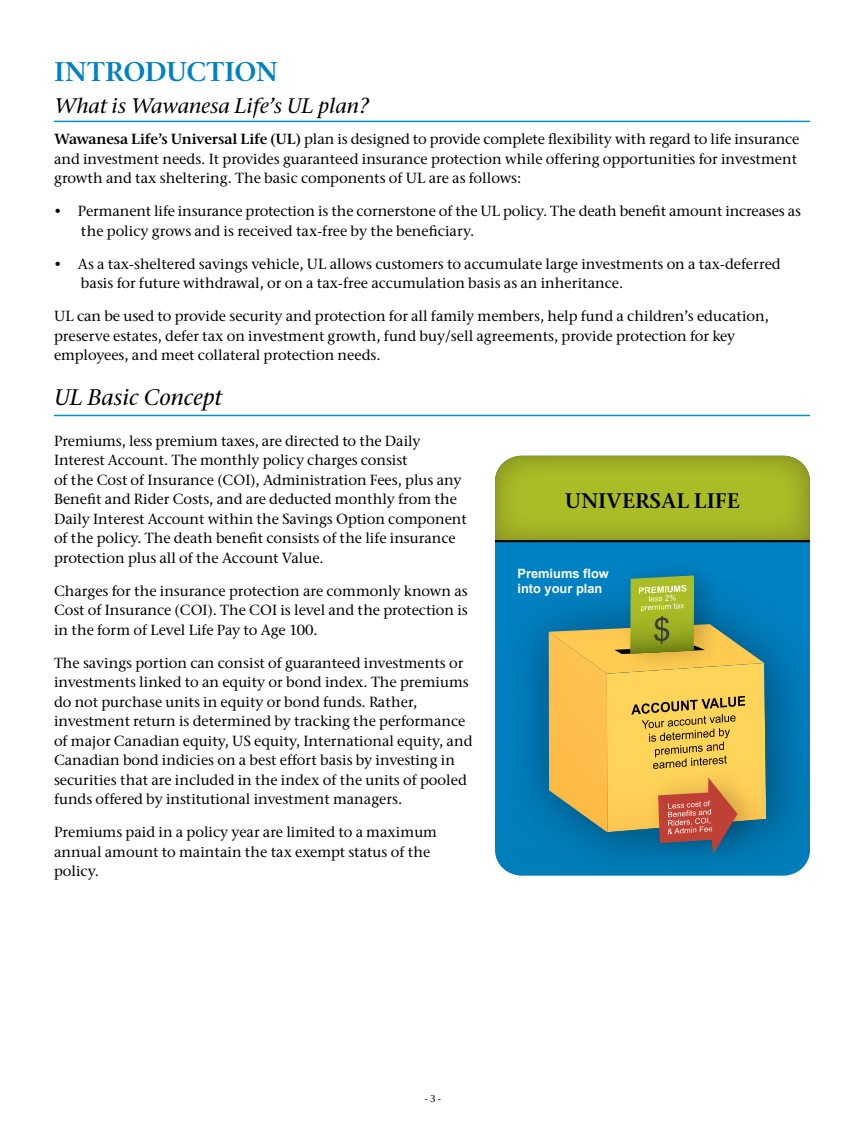
<style>
.page{position:relative;width:864px;height:1134px;background:#fff}
.page>*{position:absolute;margin:0;border:0;box-sizing:border-box;transform-origin:0 0}
.t1{font:600 27px "Stone Ser ITC Std";letter-spacing:-.02em;color:#0081c3}
.t2{font:italic 500 22.5px "Stone Ser ITC Std";color:#000}
.t3{font:italic 500 21px "Stone Ser ITC Std";color:#000}
.t4{font:600 21px "Stone Ser ITC Std";color:#000}
.t5{font:500 14.7px/19.5px "Stone Ser ITC Std";color:#000}
.t6{font:700 12.9px/15.1px "Arial";color:#fff}
.t7{font:500 9.75px "Stone Ser ITC Std";color:#000}
.s1{font-weight:600}
</style>
<div class="page">
<hr style="left:54px;top:121px;width:756px;height:1px;background:#0091cd">
<hr style="left:54px;top:415px;width:756px;height:1px;background:#0091cd">
<svg style="left:495px;top:456px;width:315px;height:84px;background:#a4b528"></svg>
<img style="left:495px;top:551px;width:315px;height:325px">
<img style="left:610px;top:547px;width:120px;height:28px">
<img style="left:637px;top:748px;width:138px;height:128px">
<svg style="left:549px;top:575px;width:215px;height:279px;background:#ada764"></svg>
<hr style="left:495px;top:540px;width:315px;height:2px;background:#000">
<h1 class="t1" style="left:54px;top:55px;width:225px">INTRODUCTION</h1>
<h3 class="t3" style="left:54px;top:93px;width:316px">What is Wawanesa Life’s UL plan?</h3>
<p class="t5" style="left:54px;top:129px;width:747px"><span class="s1">Wawanesa Life’s Universal Life (UL)</span> plan is designed to provide complete flexibility with regard to life insurance and investment needs. It provides guaranteed insurance protection while offering opportunities for investment growth and tax sheltering. The basic components of UL are as follows:</p>
<p class="t5" style="left:81px;top:201px;width:722px;text-indent:-27px">• Permanent life insurance protection is the cornerstone of the UL policy. The death benefit amount increases as the policy grows and is received tax-free by the beneficiary.</p>
<p class="t5" style="left:81px;top:254px;width:701px;text-indent:-27px">• As a tax-sheltered savings vehicle, UL allows customers to accumulate large investments on a tax-deferred basis for future withdrawal, or on a tax-free accumulation basis as an inheritance.</p>
<p class="t5" style="left:54px;top:306px;width:717px">UL can be used to provide security and protection for all family members, help fund a children’s education, preserve estates, defer tax on investment growth, fund buy/sell agreements, provide protection for key employees, and meet collateral protection needs.</p>
<h2 class="t2" style="left:54px;top:384px;width:169px">UL Basic Concept</h2>
<p class="t5" style="left:54px;top:431px;width:414px">Premiums, less premium taxes, are directed to the Daily Interest Account. The monthly policy charges consist<br>of the Cost of Insurance (COI), Administration Fees, plus any Benefit and Rider Costs, and are deducted monthly from the Daily Interest Account within the Savings Option component of the policy. The death benefit consists of the life insurance protection plus all of the Account Value.</p>
<p class="t5" style="left:54px;top:581px;width:415px;text-align:justify">Charges for the insurance protection are commonly known as Cost of Insurance (COI). The COI is level and the protection is in the form of Level Life Pay to Age 100.</p>
<p class="t5" style="left:54px;top:653px;width:420px">The savings portion can consist of guaranteed investments or investments linked to an equity or bond index. The premiums do not purchase units in equity or bond funds. Rather, investment return is determined by tracking the performance of major Canadian equity, US equity, International equity, and Canadian bond indicies on a best effort basis by investing in securities that are included in the index of the units of pooled funds offered by institutional investment managers.</p>
<p class="t5" style="left:54px;top:822px;width:385px">Premiums paid in a policy year are limited to a maximum annual amount to maintain the tax exempt status of the policy.</p>
<h3 class="t4" style="left:565px;top:488px;width:176px">UNIVERSAL LIFE</h3>
<p class="t6" style="left:518px;top:567px;width:93px">Premiums flow into your plan</p>
<p class="t7" style="left:425px;top:1093px;width:18px">- 3 -</p>
</div>
